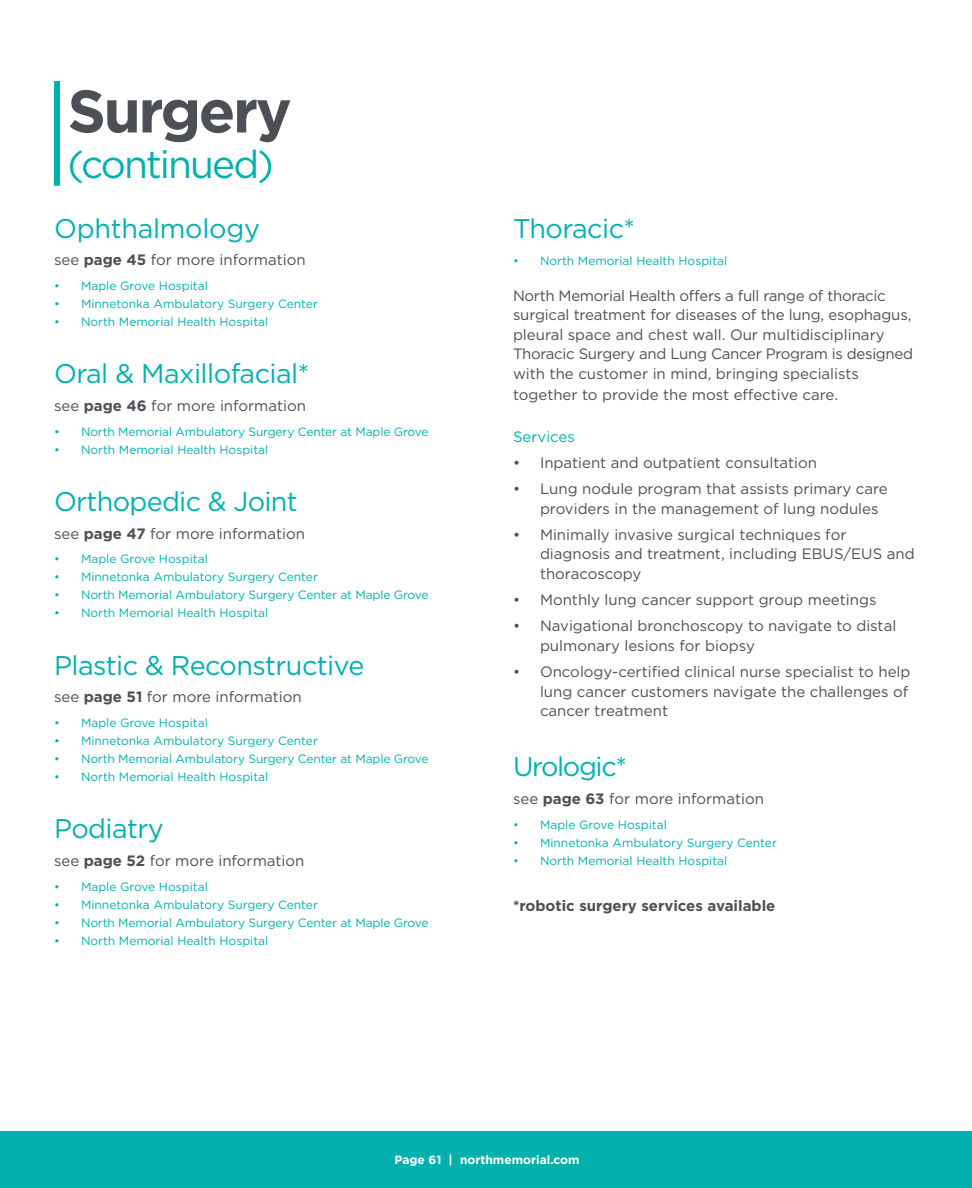
<style>
.page{position:relative;width:972px;height:1188px;background:#fff}
.page>*{position:absolute;margin:0;border:0;box-sizing:border-box;transform-origin:0 0}
.t1{font:700 60px "Gotham";letter-spacing:-.04em;color:#4c4f54}
.t2{font:38.85px "Gotham";letter-spacing:-.05em;color:#00b0ad}
.t3{font:27px "Gotham";letter-spacing:-.02em;color:#00b0ad}
.t4{font:27px "Gotham";letter-spacing:-.05em;color:#00b0ad}
.t5{font:15px/19.5px "Gotham";color:#4c4f54}
.t6{font:700 15px "Gotham";color:#4c4f54}
.t7{font:15px "Gotham";color:#00b0ad}
.t8{font:12px "Gotham";color:#00b0ad}
.t9{font:700 12px "Gotham";color:#fff}
.s1{font-weight:700}
</style>
<div class="page">
<div style="left:0;top:1131px;width:972px;height:57px;background:#00b0ad"></div>
<div style="left:54px;top:81px;width:6px;height:105px;background:#00b0ad"></div>
<p class="t1" style="left:68px;top:71px;width:226px">Surgery</p>
<p class="t2" style="left:68px;top:140px;width:208px">(continued)</p>
<p class="t3" style="left:54px;top:211px;width:208px">Ophthalmology</p>
<p class="t5" style="left:54px;top:250px;width:253px">see <span class="s1">page 45</span> for more information</p>
<p class="t8" style="left:54px;top:278px;width:155px">• Maple Grove Hospital</p>
<p class="t8" style="left:54px;top:296px;width:265px">• Minnetonka Ambulatory Surgery Center</p>
<p class="t8" style="left:54px;top:314px;width:216px">• North Memorial Health Hospital</p>
<p class="t3" style="left:54px;top:356px;width:257px">Oral &amp; Maxillofacial*</p>
<p class="t5" style="left:54px;top:396px;width:254px">see <span class="s1">page 46</span> for more information</p>
<p class="t8" style="left:54px;top:424px;width:376px">• North Memorial Ambulatory Surgery Center at Maple Grove</p>
<p class="t8" style="left:54px;top:442px;width:216px">• North Memorial Health Hospital</p>
<p class="t3" style="left:54px;top:484px;width:245px">Orthopedic &amp; Joint</p>
<p class="t5" style="left:54px;top:523px;width:253px">see <span class="s1">page 47</span> for more information</p>
<p class="t8" style="left:54px;top:551px;width:155px">• Maple Grove Hospital</p>
<p class="t8" style="left:54px;top:569px;width:265px">• Minnetonka Ambulatory Surgery Center</p>
<p class="t8" style="left:54px;top:587px;width:376px">• North Memorial Ambulatory Surgery Center at Maple Grove</p>
<p class="t8" style="left:54px;top:605px;width:216px">• North Memorial Health Hospital</p>
<p class="t3" style="left:54px;top:648px;width:312px">Plastic &amp; Reconstructive</p>
<p class="t5" style="left:54px;top:687px;width:249px">see <span class="s1">page 51</span> for more information</p>
<p class="t8" style="left:54px;top:715px;width:155px">• Maple Grove Hospital</p>
<p class="t8" style="left:54px;top:733px;width:265px">• Minnetonka Ambulatory Surgery Center</p>
<p class="t8" style="left:54px;top:751px;width:376px">• North Memorial Ambulatory Surgery Center at Maple Grove</p>
<p class="t8" style="left:54px;top:769px;width:216px">• North Memorial Health Hospital</p>
<p class="t3" style="left:54px;top:811px;width:111px">Podiatry</p>
<p class="t5" style="left:54px;top:851px;width:252px">see <span class="s1">page 52</span> for more information</p>
<p class="t8" style="left:54px;top:879px;width:155px">• Maple Grove Hospital</p>
<p class="t8" style="left:54px;top:897px;width:265px">• Minnetonka Ambulatory Surgery Center</p>
<p class="t8" style="left:54px;top:915px;width:376px">• North Memorial Ambulatory Surgery Center at Maple Grove</p>
<p class="t8" style="left:54px;top:933px;width:216px">• North Memorial Health Hospital</p>
<p class="t3" style="left:513px;top:211px;width:124px">Thoracic*</p>
<p class="t8" style="left:513px;top:253px;width:216px">• North Memorial Health Hospital</p>
<p class="t5" style="left:513px;top:285px;width:402px">North Memorial Health offers a full range of thoracic surgical treatment for diseases of the lung, esophagus, pleural space and chest wall. Our multidisciplinary Thoracic Surgery and Lung Cancer Program is designed with the customer in mind, bringing specialists</p>
<p class="t5" style="left:513px;top:384px;width:327px">together to provide the most effective care.</p>
<p class="t7" style="left:513px;top:427px;width:63px">Services</p>
<p class="t5" style="left:513px;top:452px;width:306px">• Inpatient and outpatient consultation</p>
<p class="t5" style="left:540px;top:479px;width:349px;text-indent:-27px">• Lung nodule program that assists primary care providers in the management of lung nodules</p>
<p class="t5" style="left:540px;top:524px;width:376px;text-indent:-27px">• Minimally invasive surgical techniques for diagnosis and treatment, including EBUS/EUS and thoracoscopy</p>
<p class="t5" style="left:513px;top:590px;width:365px">• Monthly lung cancer support group meetings</p>
<p class="t5" style="left:540px;top:616px;width:358px;text-indent:-27px">• Navigational bronchoscopy to navigate to distal pulmonary lesions for biopsy</p>
<p class="t5" style="left:540px;top:662px;width:372px;text-indent:-27px">• Oncology-certified clinical nurse specialist to help lung cancer customers navigate the challenges of cancer treatment</p>
<p class="t4" style="left:513px;top:749px;width:116px">Urologic*</p>
<p class="t5" style="left:513px;top:789px;width:252px">see <span class="s1">page 63</span> for more information</p>
<p class="t8" style="left:513px;top:817px;width:155px">• Maple Grove Hospital</p>
<p class="t8" style="left:513px;top:835px;width:265px">• Minnetonka Ambulatory Surgery Center</p>
<p class="t8" style="left:513px;top:853px;width:216px">• North Memorial Health Hospital</p>
<p class="t6" style="left:513px;top:896px;width:264px">*robotic surgery services available</p>
<p class="t9" style="left:394px;top:1152px;width:187px">Page 61 | northmemorial.com</p>
</div>
